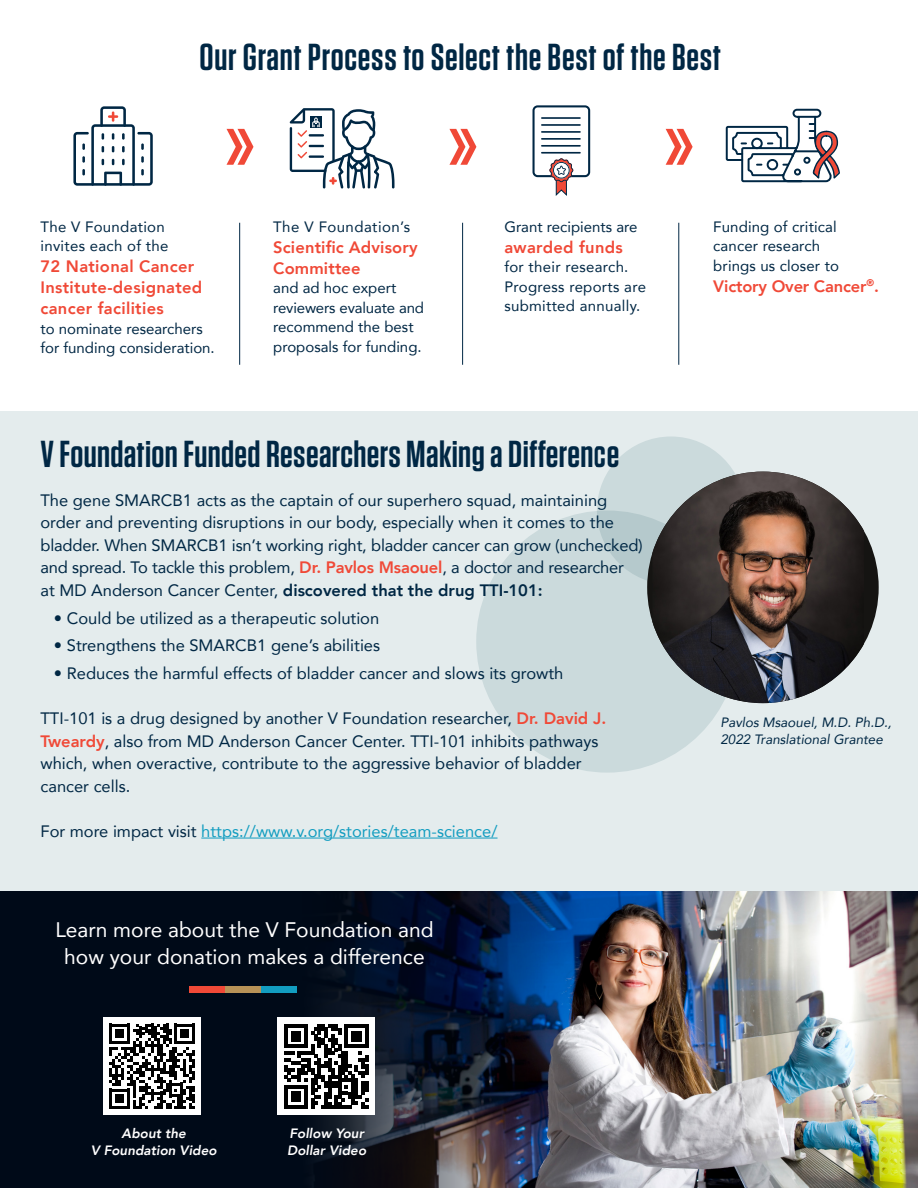
<style>
.page{position:relative;width:918px;height:1188px;background:#fff}
.page>*{position:absolute;margin:0;border:0;box-sizing:border-box;transform-origin:0 0}
.t1{font:600 37.5px "Tungsten";letter-spacing:.01em;color:#002744}
.t2{font:21px/27px "Avenir";color:#fff;text-align:center}
.t3{font:16.5px/22.5px "Avenir";color:#002744}
.t4{font:800 16.5px/21px "Avenir";letter-spacing:.02em;color:#f04937}
.t5{font:16.5px "Avenir";color:#129dc0}
.t6{font:800 16.5px "Avenir";letter-spacing:-.01em;color:#f04937}
.t7{font:15px/19.5px "Avenir";color:#002744}
.t8{font:15px/19.5px "Avenir";letter-spacing:.02em;color:#002744}
.t9{font:15px "Avenir";letter-spacing:.03em;color:#002744}
.t10{font:italic 13.5px/16.5px "Avenir";color:#002744}
.t11{font:italic 800 13.5px/16.5px "Avenir";color:#fff}
.s1{font-weight:800;color:#f04937}
.s2{font-weight:800}
.s3{color:#002744}
</style>
<div class="page">
<img style="left:756px;top:891px;width:162px;height:297px">
<img style="left:0;top:891px;width:756px;height:297px">
<div style="left:0;top:411px;width:918px;height:480px;background:#e4eced"></div>
<div style="left:476px;top:511px;width:262px;height:262px;background:#cbdadc;border-radius:50%"></div>
<div style="left:597px;top:437px;width:148px;height:148px;background:linear-gradient(to bottom,#d1dfe0,#b0c5c8);border-radius:50%"></div>
<div style="left:647px;top:472px;width:232px;height:231px;background:#151412;border-radius:50%"></div>
<img style="left:652px;top:472px;width:212px;height:231px">
<hr style="left:201px;top:838px;width:297px;height:1px;background:#129dc0">
<div style="left:533px;top:105px;width:57px;height:72px;border:2px solid #002744;border-radius:4px"></div>
<hr style="left:542px;top:117px;width:38px;height:2px;background:#002744">
<hr style="left:542px;top:124px;width:38px;height:2px;background:#002744">
<hr style="left:542px;top:131px;width:38px;height:2px;background:#002744">
<hr style="left:542px;top:138px;width:38px;height:2px;background:#002744">
<hr style="left:542px;top:145px;width:38px;height:2px;background:#002744">
<hr style="left:542px;top:152px;width:38px;height:2px;background:#002744">
<svg style="left:549px;top:158px;width:24px;height:38px"></svg>
<svg style="left:73px;top:106px;width:80px;height:80px"></svg>
<svg style="left:725px;top:108px;width:115px;height:75px"></svg>
<svg style="left:290px;top:108px;width:105px;height:81px"></svg>
<svg style="left:666px;top:129px;width:27px;height:36px"></svg>
<hr style="left:679px;top:223px;width:1px;height:142px;background:#002744">
<svg style="left:227px;top:129px;width:27px;height:36px"></svg>
<hr style="left:239px;top:223px;width:1px;height:142px;background:#002744">
<svg style="left:449px;top:129px;width:27px;height:36px"></svg>
<hr style="left:462px;top:223px;width:1px;height:142px;background:#002744">
<div style="left:277px;top:1018px;width:98px;height:97px;background:#fff"></div>
<svg style="left:284px;top:1024px;width:84px;height:84px"></svg>
<div style="left:104px;top:1018px;width:97px;height:97px;background:#fff"></div>
<svg style="left:109px;top:1024px;width:86px;height:85px"></svg>
<div style="left:189px;top:986px;width:36px;height:7px;background:#f04937"></div>
<div style="left:225px;top:986px;width:36px;height:7px;background:#b79257"></div>
<div style="left:261px;top:986px;width:36px;height:7px;background:#129dc0"></div>
<h1 class="t1" style="left:200px;top:38px;width:523px">Our Grant Process to Select the Best of the Best</h1>
<p class="t8" style="left:40px;top:216px;width:129px">The V Foundation invites each of the</p>
<p class="t4" style="left:40px;top:256px;width:163px">72 National Cancer<br>Institute-designated cancer facilities</p>
<p class="t7" style="left:40px;top:318px;width:176px">to nominate researchers for funding consideration.</p>
<p class="t9" style="left:273px;top:214px;width:138px">The V Foundation’s</p>
<p class="t4" style="left:273px;top:236px;width:146px">Scientific Advisory<br>Committee</p>
<p class="t7" style="left:273px;top:278px;width:152px">and ad hoc expert reviewers evaluate and recommend the best proposals for funding.</p>
<p class="t7" style="left:504px;top:216px;width:135px">Grant recipients are</p>
<p class="t4" style="left:504px;top:236px;width:120px">awarded funds</p>
<p class="t8" style="left:504px;top:257px;width:143px">for their research.<br>Progress reports are submitted annually.</p>
<h1 class="t1" style="left:40px;top:434px;width:580px">V Foundation Funded Researchers Making a Difference</h1>
<p class="t3" style="left:40px;top:488px;width:604px">The gene SMARCB1 acts as the captain of our superhero squad, maintaining order and preventing disruptions in our body, especially when it comes to the bladder. When SMARCB1 isn’t working right, bladder cancer can grow (unchecked) and spread. To tackle this problem, <span class="s1">Dr. Pavlos Msaouel</span>, a doctor and researcher<br>at MD Anderson Cancer Center, <span class="s2">discovered that the drug TTI-101:</span></p>
<p class="t3" style="left:54px;top:606px;width:327px">• Could be utilized as a therapeutic solution</p>
<p class="t3" style="left:54px;top:634px;width:328px">• Strengthens the SMARCB1 gene’s abilities</p>
<p class="t3" style="left:54px;top:662px;width:511px">• Reduces the harmful effects of bladder cancer and slows its growth</p>
<p class="t3" style="left:40px;top:707px;width:567px">TTI-101 is a drug designed by another V Foundation researcher, <span class="s1">Dr. David J.<br>Tweardy</span>, also from MD Anderson Cancer Center. TTI-101 inhibits pathways which, when overactive, contribute to the aggressive behavior of bladder cancer cells.</p>
<p class="t5" style="left:40px;top:818px;width:459px"><span class="s3">For more impact visit</span> https://www.v.org/stories/team-science/</p>
<p class="t2" style="left:55px;top:915px;width:380px">Learn more about the V Foundation and how your donation makes a difference</p>
<p class="t11" style="left:91px;top:1125px;width:128px;text-align:center">About the<br>V Foundation Video</p>
<p class="t11" style="left:287px;top:1125px;width:81px">Follow Your<br>Dollar Video</p>
<p class="t7" style="left:713px;top:216px;width:127px">Funding of critical cancer research brings us closer to</p>
<p class="t6" style="left:713px;top:273px;width:167px">Victory Over Cancer<sup>®</sup>.</p>
<p class="t10" style="left:720px;top:714px;width:173px">Pavlos Msaouel, M.D. Ph.D.,<br>2022 Translational Grantee</p>
</div>
